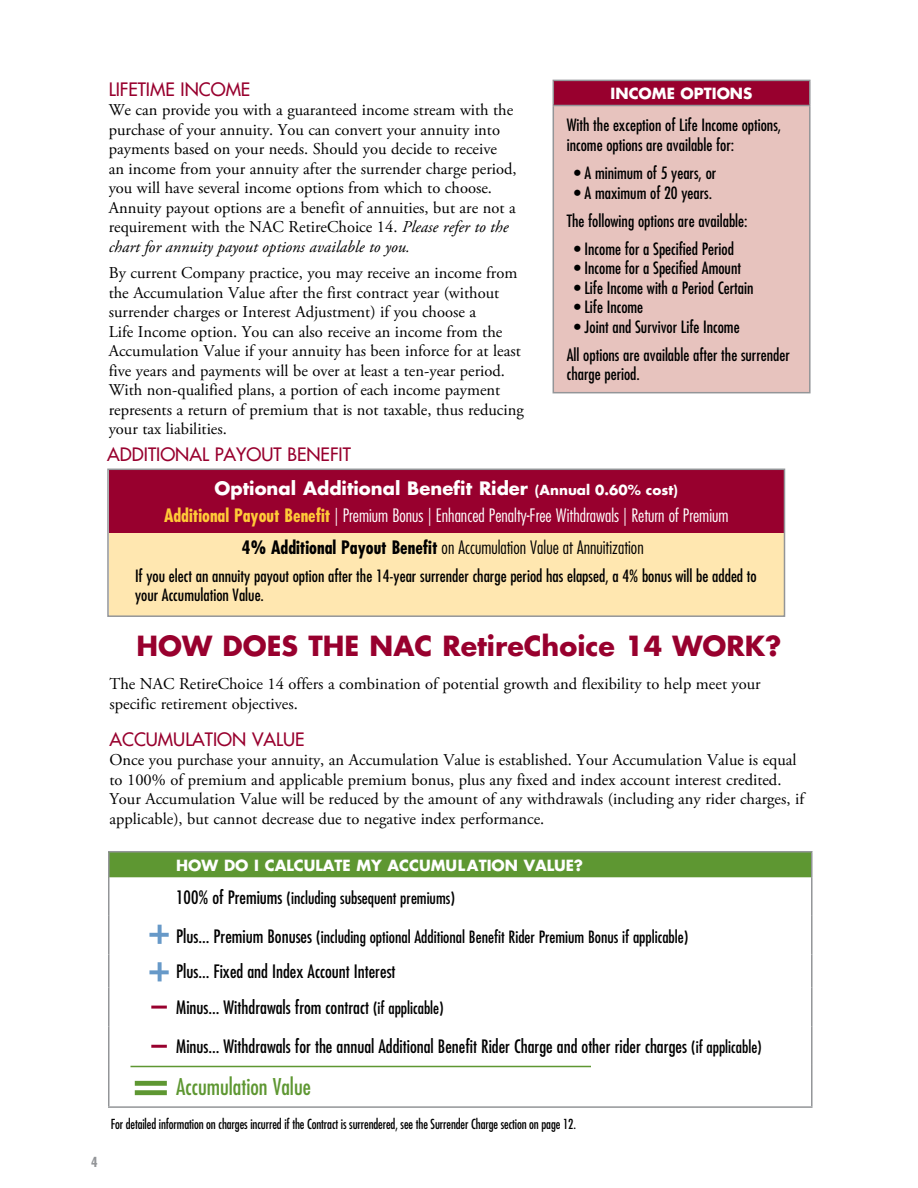
<style>
.page{position:relative;width:918px;height:1188px;background:#fff}
.page>*{position:absolute;margin:0;border:0;box-sizing:border-box;transform-origin:0 0}
.t1{font:700 27px "Futura Std";color:#98002e}
.t2{font:condensed 22.5px "Futura Std";color:#5e9732}
.t3{font:condensed 18px/35.8px "Futura Std";color:#000}
.t4{font:300 condensed 18px/27px "Futura Std";color:#fff;text-align:center}
.t5{font:300 condensed 18px "Futura Std";color:#000}
.t6{font:500 18px "Futura Std";color:#98002e}
.t7{font:16.5px/19.5px "Adobe Garamond Pro";color:#000}
.t8{font:condensed 16.5px/19.5px "Futura Std";color:#000}
.t9{font:700 15px "Futura Std";color:#fff}
.t10{font:condensed 13.5px "Futura Std";letter-spacing:-.01em;color:#000;scale:.95 1}
.t11{font:700 condensed 13.5px "Futura Std";color:#939598}
.s1{font-style:italic}
.s2{font-weight:700;font-stretch:normal}
.s3{font-weight:700;font-stretch:normal;font-size:13.5px}
.s4{font-weight:700;color:#ffca38}
.s5{font-weight:700}
.s6{font-size:18px}
.s7{font-size:16.5px}
</style>
<div class="page">
<div style="left:109px;top:470px;width:675px;height:63px;background:#98002e"></div>
<div style="left:109px;top:533px;width:675px;height:82px;background:#ffe7b0"></div>
<div style="left:107px;top:469px;width:678px;height:148px;border:2px solid #939598"></div>
<div style="left:553px;top:80px;width:257px;height:26px;background:#98002e"></div>
<div style="left:553px;top:106px;width:257px;height:287px;background:#e7c3be"></div>
<hr style="left:553px;top:80px;width:258px;height:1px;background:#939598">
<svg style="left:553px;top:81px;width:1px;height:24px"></svg>
<hr style="left:809px;top:81px;width:2px;height:24px;background:#939598">
<hr style="left:553px;top:105px;width:258px;height:1px;background:#939598">
<hr style="left:553px;top:106px;width:1px;height:286px;background:#939598">
<hr style="left:809px;top:106px;width:2px;height:286px;background:#939598">
<hr style="left:553px;top:392px;width:258px;height:1px;background:#939598">
<div style="left:109px;top:852px;width:703px;height:25px;background:#5e9732"></div>
<svg style="left:110px;top:877px;width:701px;height:168px"></svg>
<hr style="left:108px;top:851px;width:705px;height:1px;background:#939598">
<hr style="left:108px;top:852px;width:2px;height:25px;background:#939598">
<hr style="left:811px;top:852px;width:2px;height:25px;background:#939598">
<hr style="left:108px;top:877px;width:2px;height:39px;background:#939598">
<hr style="left:811px;top:877px;width:2px;height:39px;background:#939598">
<hr style="left:108px;top:916px;width:2px;height:38px;background:#939598">
<hr style="left:811px;top:916px;width:2px;height:38px;background:#939598">
<hr style="left:108px;top:954px;width:2px;height:34px;background:#939598">
<hr style="left:811px;top:954px;width:2px;height:34px;background:#939598">
<hr style="left:108px;top:988px;width:2px;height:38px;background:#939598">
<hr style="left:811px;top:988px;width:2px;height:38px;background:#939598">
<hr style="left:108px;top:1026px;width:2px;height:39px;background:#939598">
<hr style="left:811px;top:1026px;width:2px;height:39px;background:#939598">
<hr style="left:108px;top:1065px;width:2px;height:41px;background:#939598">
<hr style="left:811px;top:1065px;width:2px;height:41px;background:#939598">
<hr style="left:108px;top:1106px;width:705px;height:2px;background:#939598">
<svg style="left:158px;top:925px;width:4px;height:19px"></svg>
<svg style="left:149px;top:933px;width:20px;height:4px"></svg>
<svg style="left:158px;top:962px;width:4px;height:19px"></svg>
<svg style="left:149px;top:970px;width:20px;height:4px"></svg>
<hr style="left:151px;top:1006px;width:16px;height:3px;background:#98002e">
<hr style="left:151px;top:1045px;width:16px;height:3px;background:#98002e">
<div style="left:135px;top:1081px;width:32px;height:5px;background:#5e9732"></div>
<div style="left:135px;top:1090px;width:32px;height:5px;background:#5e9732"></div>
<hr style="left:130px;top:1066px;width:461px;height:1px;background:#5e9732">
<p class="t6" style="left:109px;top:78px;width:143px">LIFETIME INCOME</p>
<p class="t7" style="left:109px;top:101px;width:409px">We can provide you with a guaranteed income stream with the purchase of your annuity. You can convert your annuity into payments based on your needs. Should you decide to receive<br>an income from your annuity after the surrender charge period, you will have several income options from which to choose.<br>Annuity payout options are a benefit of annuities, but are not a requirement with the NAC RetireChoice 14. <span class="s1">Please refer to the chart for annuity payout options available to you.</span></p>
<p class="t7" style="left:109px;top:264px;width:417px">By current Company practice, you may receive an income from the Accumulation Value after the first contract year (without surrender charges or Interest Adjustment) if you choose a<br>Life Income option. You can also receive an income from the Accumulation Value if your annuity has been inforce for at least five years and payments will be over at least a ten-year period.<br>With non-qualified plans, a portion of each income payment represents a return of premium that is not taxable, thus reducing your tax liabilities.</p>
<p class="t6" style="left:107px;top:444px;width:245px">ADDITIONAL PAYOUT BENEFIT</p>
<p class="t9" style="left:611px;top:84px;width:131px">INCOME OPTIONS</p>
<p class="t8" style="left:567px;top:115px;width:216px">With the exception of Life Income options, income options are available for:</p>
<p class="t8" style="left:574px;top:163px;width:144px">• A minimum of 5 years, or</p>
<p class="t8" style="left:567px;top:178px;width:182px;line-height:28.2px;text-indent:7px">• A maximum of 20 years.<br>The following options are available:</p>
<p class="t8" style="left:574px;top:239px;width:161px">• Income for a Specified Period</p>
<p class="t8" style="left:574px;top:258px;width:168px">• Income for a Specified Amount</p>
<p class="t8" style="left:574px;top:278px;width:181px">• Life Income with a Period Certain</p>
<p class="t8" style="left:574px;top:297px;width:71px">• Life Income</p>
<p class="t8" style="left:567px;top:312px;width:225px;line-height:28.2px;text-indent:7px">• Joint and Survivor Life Income<br>All options are available after the surrender</p>
<p class="t8" style="left:567px;top:364px;width:75px">charge period.</p>
<p class="t4" style="left:164px;top:475px;width:566px"><span class="s2">Optional Additional Benefit Rider</span> <span class="s3">(Annual 0.60% cost)<br></span><span class="s4">Additional Payout Benefit</span> | Premium Bonus | Enhanced Penalty-Free Withdrawals | Return of Premium</p>
<p class="t5" style="left:242px;top:536px;width:403px"><span class="s5">4% Additional Payout Benefit</span> on Accumulation Value at Annuitization</p>
<p class="t8" style="left:135px;top:566px;width:623px">If you elect an annuity payout option after the 14-year surrender charge period has elapsed, a 4% bonus will be added to your Accumulation Value.</p>
<h1 class="t1" style="left:137px;top:628px;width:190px">HOW DOES THE</h1>
<h1 class="t1" style="left:370px;top:628px;width:413px">NAC RetireChoice 14 WORK?</h1>
<p class="t7" style="left:110px;top:675px;width:653px">The NAC RetireChoice 14 offers a combination of potential growth and flexibility to help meet your specific retirement objectives.</p>
<p class="t6" style="left:110px;top:728px;width:197px">ACCUMULATION VALUE</p>
<p class="t7" style="left:110px;top:751px;width:696px">Once you purchase your annuity, an Accumulation Value is established. Your Accumulation Value is equal to 100% of premium and applicable premium bonus, plus any fixed and index account interest credited.<br>Your Accumulation Value will be reduced by the amount of any withdrawals (including any rider charges, if applicable), but cannot decrease due to negative index performance.</p>
<p class="t11" style="left:91px;top:1153px;width:8px">4</p>
<p class="t9" style="left:176px;top:855px;width:256px">HOW DO I CALCULATE MY ACCUMUL</p>
<p class="t9" style="left:467px;top:855px;width:90px">ATION VALUE</p>
<p class="t9" style="left:574px;top:855px;width:10px">?</p>
<p class="t8" style="left:176px;top:888px;width:280px"><span class="s6">100% of Premiums</span> (including subsequent premiums)</p>
<p class="t8" style="left:176px;top:927px;width:514px"><span class="s6">Plus... Premium Bonuses</span> (including optional Additional Benefit Rider Premium Bonus if applicable)</p>
<p class="t3" style="left:176px;top:954px;width:269px">Plus... Fixed and Index Account Interest<br>Minus... Withdrawals from contract <span class="s7">(if applicable)</span></p>
<p class="t3" style="left:176px;top:1028px;width:587px">Minus... Withdrawals for the annual Additional Benefit Rider Charge and other rider charges <span class="s7">(if applicable)</span></p>
<h2 class="t2" style="left:176px;top:1074px;width:136px">Accumulation Value</h2>
<p class="t10" style="left:111px;top:1116px;width:491px">For detailed information on charges incurred if the Contract is surrendered, see the Surrender Charge section on page 12.</p>
</div>
